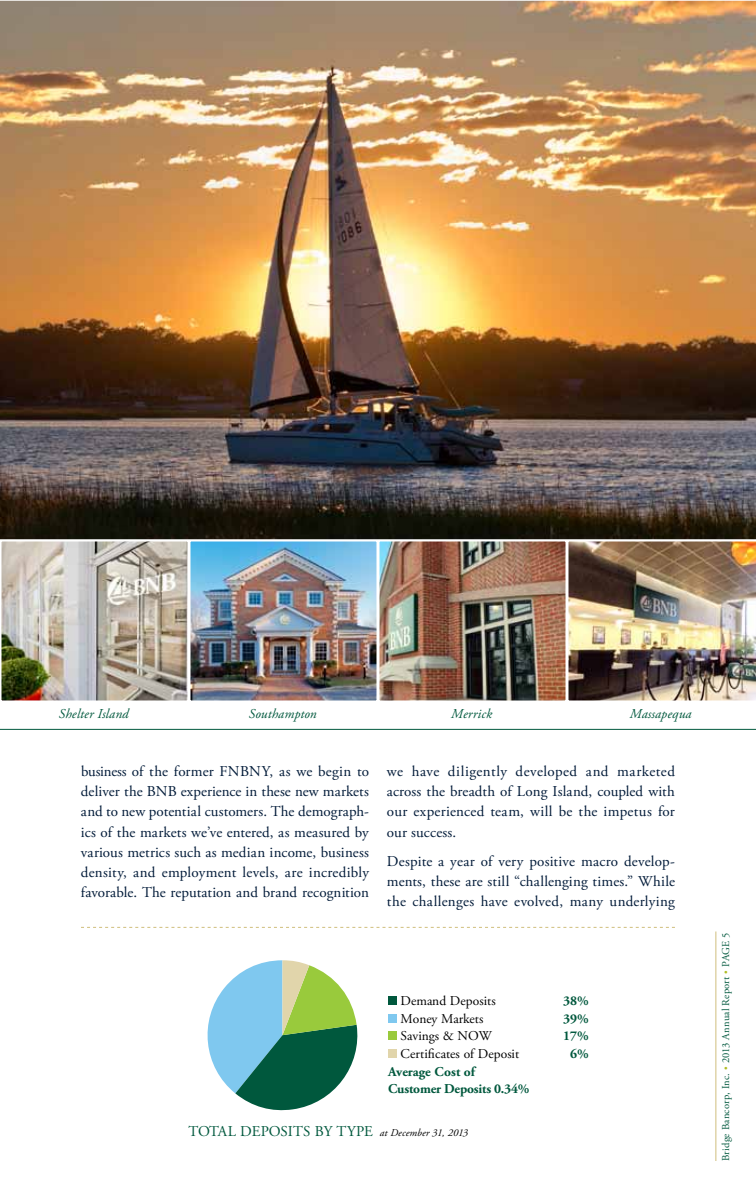
<style>
.page{position:relative;width:756px;height:1188px;background:#fff}
.page>*{position:absolute;margin:0;border:0;box-sizing:border-box;transform-origin:0 0}
.t1{font:15px/20.2px "Adobe Garamond Pro";letter-spacing:.015em;color:#021b39;text-align:justify}
.t2{font:15px "Adobe Garamond Pro";letter-spacing:.005em;color:#00583d}
.t3{font:13.5px "Adobe Garamond Pro";color:#000}
.t4{font:700 13.5px/16.2px "Adobe Garamond Pro";letter-spacing:-.015em;color:#00583d}
.t5{font:italic 13.5px "Adobe Garamond Pro";letter-spacing:.01em;color:#00583d}
.t6{font:10.5px "Adobe Garamond Pro";letter-spacing:.02em;color:#00583d}
.s1{font-style:italic;font-size:10.5px;color:#000}
.s2{font-size:9.45px;color:#b0bc22}
</style>
<div class="page">
<img style="left:0;top:0;width:756px;height:540px">
<img style="left:568px;top:541px;width:188px;height:160px">
<img style="left:192px;top:543px;width:183px;height:156px">
<div style="left:189px;top:540px;width:189px;height:162px;border:2px solid #fff"></div>
<img style="left:381px;top:543px;width:183px;height:156px">
<div style="left:378px;top:540px;width:189px;height:162px;border:2px solid #fff"></div>
<img style="left:3px;top:543px;width:183px;height:156px">
<div style="left:0;top:540px;width:189px;height:162px;border:2px solid #fff"></div>
<svg style="left:207px;top:960px;width:151px;height:151px"></svg>
<div style="left:388px;top:996px;width:9px;height:9px;background:#00583d"></div>
<div style="left:388px;top:1014px;width:9px;height:9px;background:#7fc8ef"></div>
<div style="left:388px;top:1031px;width:9px;height:9px;background:#99ca3c"></div>
<div style="left:388px;top:1049px;width:9px;height:9px;background:#e1d5ab"></div>
<hr style="left:0;top:729px;width:756px;height:1px;background:#00583d">
<svg style="left:81px;top:927px;width:594px;height:1px"></svg>
<hr style="left:716px;top:932px;width:1px;height:229px;background:#d0bf7d">
<p class="t5" style="left:59px;top:706px;width:71px">Shelter Island</p>
<p class="t5" style="left:249px;top:706px;width:70px">Southampton</p>
<p class="t5" style="left:451px;top:706px;width:42px">Merrick</p>
<p class="t5" style="left:630px;top:706px;width:63px">Massapequa</p>
<p class="t1" style="left:81px;top:762px;width:290px">business of the former FNBNY, as we begin to deliver the BNB experience in these new markets and to new potential customers. The demograph&shy;ics of the markets we’ve entered, as measured by various metrics such as median income, business density, and employment levels, are incredibly favorable. The reputation and brand recognition</p>
<p class="t1" style="left:387px;top:762px;width:290px">we have diligently developed and marketed across the breadth of Long Island, coupled with our experienced team, will be the impetus for our success.</p>
<p class="t1" style="left:387px;top:852px;width:290px">Despite a year of very positive macro develop&shy;ments, these are still “challenging times.” While the challenges have evolved, many underlying</p>
<p class="t3" style="left:400px;top:992px;width:97px">Demand Deposits</p>
<p class="t4" style="left:563px;top:992px;width:27px">38%</p>
<p class="t3" style="left:400px;top:1010px;width:85px">Money Markets</p>
<p class="t4" style="left:563px;top:1010px;width:27px">39%</p>
<p class="t3" style="left:400px;top:1028px;width:93px">Savings &amp; NOW</p>
<p class="t4" style="left:563px;top:1028px;width:27px">17%</p>
<p class="t3" style="left:400px;top:1046px;width:120px">Certificates of Deposit</p>
<p class="t4" style="left:570px;top:1046px;width:20px">6%</p>
<p class="t4" style="left:388px;top:1064px;width:143px">Average Cost of<br>Customer Deposits 0.34%</p>
<p class="t2" style="left:188px;top:1123px;width:281px">TOTAL DEPOSITS BY TYPE <span class="s1">at December 31, 2013</span></p>
<p class="t6" style="left:719px;top:1161px;width:230px;rotate:-90deg">Bridge Bancorp, Inc. <span class="s2">•</span> 2013 Annual Report <span class="s2">•</span> page 5</p>
</div>
